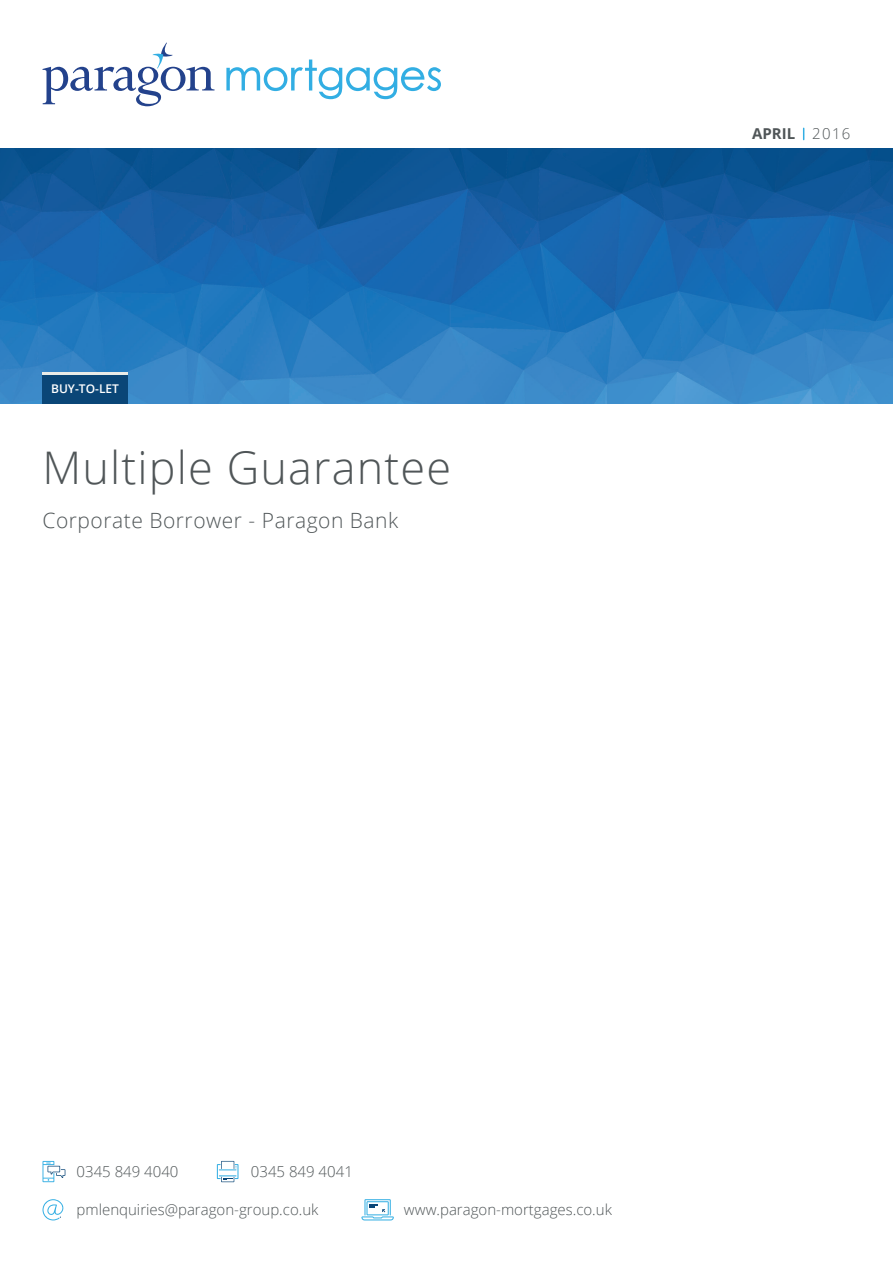
<style>
.page{position:relative;width:893px;height:1263px;background:#fff}
.page>*{position:absolute;margin:0;border:0;box-sizing:border-box;transform-origin:0 0}
.t1{font:300 45px "Open Sans";letter-spacing:.025em;color:#505658}
.t2{font:300 21px "Open Sans";letter-spacing:.025em;color:#505658}
.t3{font:300 15px "Open Sans";color:#505658}
.t4{font:700 15px "Open Sans";color:#505658}
.t5{font:600 12px "Open Sans";color:#fff}
.s1{font-weight:300}
</style>
<div class="page">
<svg style="left:43px;top:1161px;width:22px;height:21px"></svg>
<svg style="left:217px;top:1161px;width:21px;height:21px"></svg>
<svg style="left:43px;top:1199px;width:20px;height:21px"></svg>
<svg style="left:361px;top:1199px;width:33px;height:21px"></svg>
<img style="left:0;top:149px;width:893px;height:255px">
<svg style="left:43px;top:43px;width:171px;height:63px"></svg>
<svg style="left:226px;top:60px;width:215px;height:39px"></svg>
<div style="left:43px;top:374px;width:85px;height:30px;background:#0a4677"></div>
<hr style="left:43px;top:372px;width:85px;height:2px;background:#eaece8">
<svg style="left:803px;top:128px;width:1px;height:12px"></svg>
<p class="t5" style="left:51px;top:381px;width:69px">BUY-TO-LET</p>
<h1 class="t1" style="left:43px;top:437px;width:410px">Multiple Guarantee</h1>
<h2 class="t2" style="left:43px;top:506px;width:357px">Corporate Borrower - Paragon Bank</h2>
<p class="t4" style="left:752px;top:123px;width:100px">APRIL <span class="s1">2016</span></p>
<p class="t3" style="left:77px;top:1161px;width:104px">0345 849 4040</p>
<p class="t3" style="left:251px;top:1161px;width:104px">0345 849 4041</p>
<p class="t3" style="left:77px;top:1199px;width:243px">pmlenquiries@paragon-group.co.uk</p>
<p class="t3" style="left:404px;top:1199px;width:210px">www.paragon-mortgages.co.uk</p>
</div>
